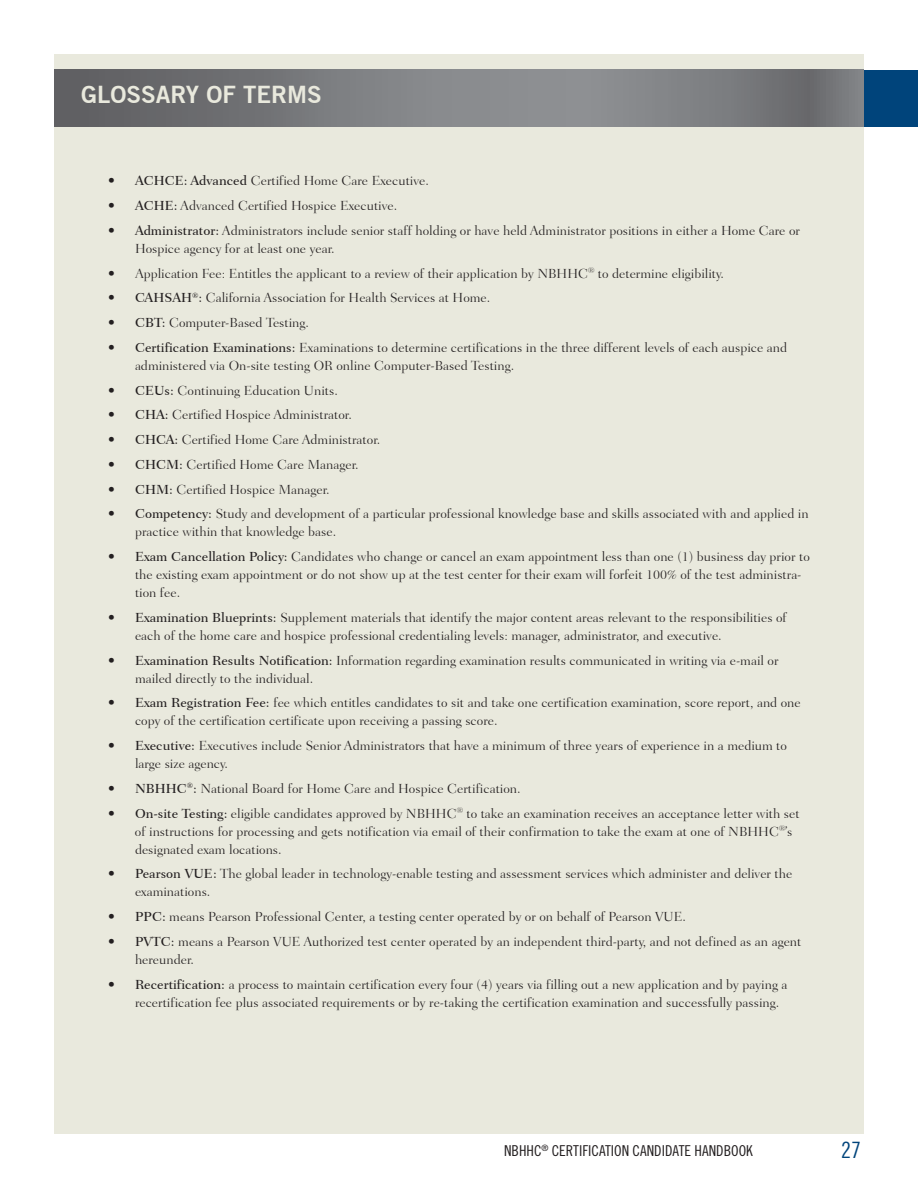
<style>
.page{position:relative;width:918px;height:1188px;background:#fff}
.page>*{position:absolute;margin:0;border:0;box-sizing:border-box;transform-origin:0 0}
.Bar_Headings{font:700 24px "Trade Gothic No.2";color:#e9e9dd}
.t1{font:22.5px "Trade Gothic Cond Eighteen";color:#00447b}
.t2{font:15px "Trade Gothic Cond Eighteen";color:#231f20}
.t3{font:300 13.5px/18px "Fairfield LH45";color:#231f20}
.s1{font-family:"Fairfield LH55";font-weight:500}
</style>
<div class="page">
<div style="left:54px;top:54px;width:810px;height:1080px;background:#e9e9dd"></div>
<svg style="left:54px;top:70px;width:810px;height:57px;background:#797b7e"></svg>
<div style="left:864px;top:70px;width:54px;height:57px;background:#00447b"></div>
<p class="Bar_Headings" style="left:81px;top:79px;width:242px">GLOSSARY OF TERMS</p>
<p class="t3" style="left:108px;top:172px;width:322px"><span class="s1">• ACHCE: Advanced</span> Certified Home Care Executive.</p>
<p class="t3" style="left:108px;top:197px;width:291px"><span class="s1">• ACHE:</span> Advanced Certified Hospice Executive.</p>
<p class="t3" style="left:135px;top:222px;width:667px;text-indent:-27px"><span class="s1">• Administrator:</span> Administrators include senior staff holding or have held Administrator positions in either a Home Care or<br>Hospice agency for at least one year.</p>
<p class="t3" style="left:108px;top:264px;width:617px">• Application Fee: Entitles the applicant to a review of their application by NBHHC<sup>®</sup> to determine eligibility.</p>
<p class="t3" style="left:108px;top:289px;width:384px"><span class="s1">• CAHSAH</span><sup>®</sup><span class="s1">:</span> California Association for Health Services at Home.</p>
<p class="t3" style="left:108px;top:314px;width:203px"><span class="s1">• CBT:</span> Computer-Based Testing.</p>
<p class="t3" style="left:135px;top:339px;width:654px;text-indent:-27px"><span class="s1">• Certification Examinations:</span> Examinations to determine certifications in the three different levels of each auspice and administered via On-site testing OR online Computer-Based Testing.</p>
<p class="t3" style="left:108px;top:381px;width:231px"><span class="s1">• CEUs:</span> Continuing Education Units.</p>
<p class="t3" style="left:108px;top:406px;width:245px"><span class="s1">• CHA:</span> Certified Hospice Administrator.</p>
<p class="t3" style="left:108px;top:431px;width:274px"><span class="s1">• CHCA:</span> Certified Home Care Administrator.</p>
<p class="t3" style="left:108px;top:456px;width:252px"><span class="s1">• CHCM:</span> Certified Home Care Manager.</p>
<p class="t3" style="left:108px;top:480px;width:223px"><span class="s1">• CHM:</span> Certified Hospice Manager.</p>
<p class="t3" style="left:135px;top:505px;width:675px;text-indent:-27px"><span class="s1">• Competency:</span> Study and development of a particular professional knowledge base and skills associated with and applied in practice within that knowledge base.</p>
<p class="t3" style="left:135px;top:548px;width:676px;text-indent:-27px"><span class="s1">• Exam Cancellation Policy:</span> Candidates who change or cancel an exam appointment less than one (1) business day prior to the existing exam appointment or do not show up at the test center for their exam will forfeit 100% of the test administra&shy;tion fee.</p>
<p class="t3" style="left:135px;top:609px;width:653px;text-indent:-27px"><span class="s1">• Examination Blueprints:</span> Supplement materials that identify the major content areas relevant to the responsibilities of each of the home care and hospice professional credentialing levels: manager, administrator, and executive.</p>
<p class="t3" style="left:135px;top:651px;width:645px;text-indent:-27px"><span class="s1">• Examination Results Notification:</span> Information regarding examination results communicated in writing via e-mail or mailed directly to the individual.</p>
<p class="t3" style="left:135px;top:694px;width:667px;text-indent:-27px"><span class="s1">• Exam Registration Fee:</span> fee which entitles candidates to sit and take one certification examination, score report, and one copy of the certification certificate upon receiving a passing score.</p>
<p class="t3" style="left:135px;top:737px;width:654px;text-indent:-27px"><span class="s1">• Executive:</span> Executives include Senior Administrators that have a minimum of three years of experience in a medium to large size agency.</p>
<p class="t3" style="left:108px;top:780px;width:414px"><span class="s1">• NBHHC</span><sup>®</sup><span class="s1">:</span> National Board for Home Care and Hospice Certification.</p>
<p class="t3" style="left:135px;top:804px;width:666px;text-indent:-27px"><span class="s1">• On-site Testing:</span> eligible candidates approved by NBHHC<sup>®</sup> to take an examination receives an acceptance letter with set of instructions for processing and gets notification via email of their confirmation to take the exam at one of NBHHC<sup>®</sup>’s designated exam locations.</p>
<p class="t3" style="left:135px;top:865px;width:659px;text-indent:-27px"><span class="s1">• Pearson VUE:</span> The global leader in technology-enable testing and assessment services which administer and deliver the examinations.</p>
<p class="t3" style="left:108px;top:908px;width:580px"><span class="s1">• PPC:</span> means Pearson Professional Center, a testing center operated by or on behalf of Pearson VUE.</p>
<p class="t3" style="left:135px;top:933px;width:668px;text-indent:-27px"><span class="s1">• PVTC:</span> means a Pearson VUE Authorized test center operated by an independent third-party, and not defined as an agent hereunder.</p>
<p class="t3" style="left:135px;top:975px;width:654px;text-indent:-27px"><span class="s1">• Recertification:</span> a process to maintain certification every four (4) years via filling out a new application and by paying a recertification fee plus associated requirements or by re-taking the certification examination and successfully passing.</p>
<p class="t2" style="left:504px;top:1142px;width:250px">NBHHC<sup>®</sup> CERTIFICATION CANDIDATE HANDBOOK</p>
<h2 class="t1" style="left:841px;top:1136px;width:21px">27</h2>
</div>
